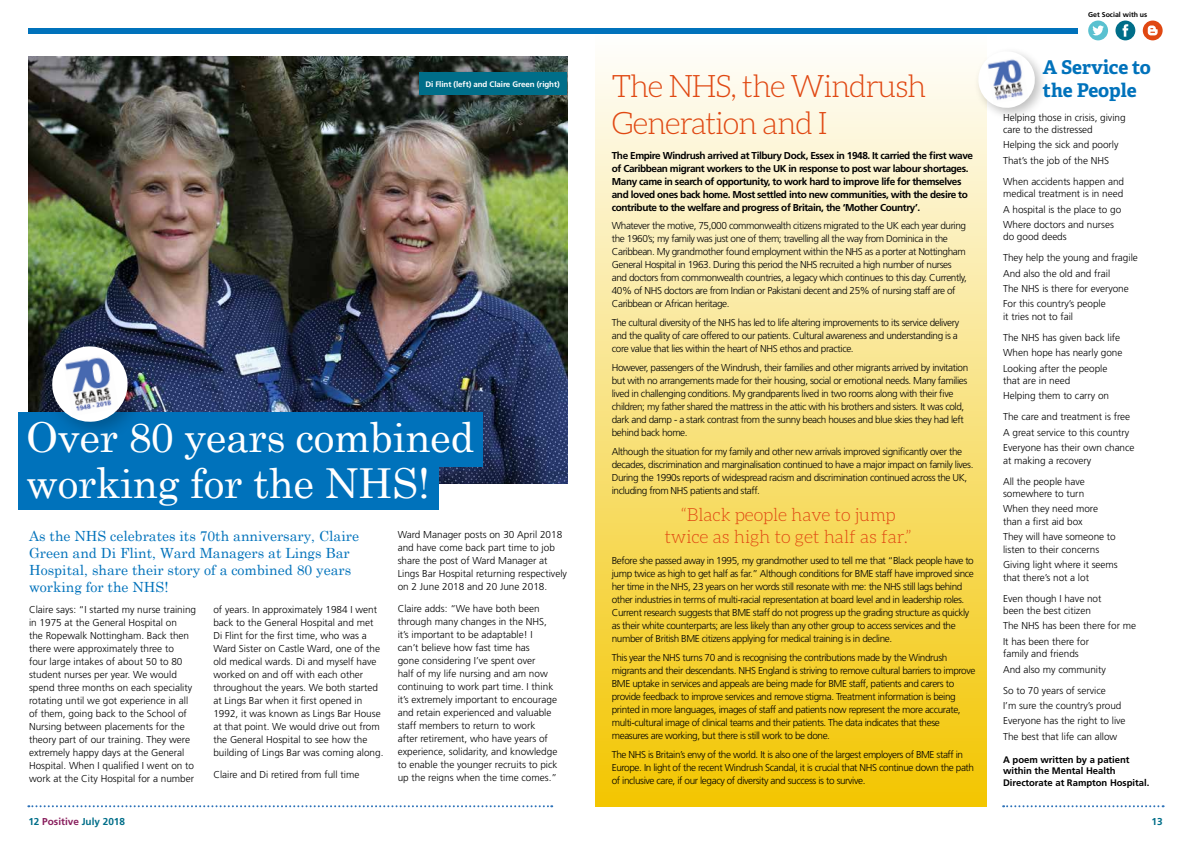
<style>
.page{position:relative;width:1191px;height:842px;background:#fff}
.page>*{position:absolute;margin:0;border:0;box-sizing:border-box;transform-origin:0 0}
.t1{font:41.3px/45.2px "Century Schoolbook";letter-spacing:-.01em;color:#fff}
.t2{font:300 31px/37.2px "Aleo";letter-spacing:-.04em;color:#e04812}
.t3{font:700 19px/22.8px "Adelle PE";letter-spacing:-.005em;color:#0072bb}
.t4{font:300 18px/21.6px "Aleo";letter-spacing:-.005em;color:#e04812;text-align:center}
.t5{font:14px/17px "Century Schoolbook";color:#0072bb}
.t6{font:300 10px/13px "Frutiger";letter-spacing:-.04em;color:#000}
.t7{font:300 10px/13px "Frutiger";color:#000}
.t8{font:300 10px/15.3px "Frutiger";letter-spacing:-.005em;color:#000}
.t9{font:700 10px/13px "Frutiger";letter-spacing:-.04em;color:#000}
.t10{font:700 10px "Frutiger";color:#006e89}
.t11{font:700 9.5px/11.4px "Frutiger";letter-spacing:-.005em;color:#000}
.t12{font:700 8px "Frutiger";letter-spacing:-.01em;color:#fff}
.t13{font:700 7px "Frutiger";color:#000}
.s1{color:#891e5d}
</style>
<div class="page">
<div style="left:595px;top:35px;width:391px;height:772px;background:linear-gradient(to bottom,#fefefd,#f3c600)"></div>
<img style="left:28px;top:57px;width:539px;height:427px">
<div style="left:28px;top:28px;width:1049px;height:6px;background:#0072bb"></div>
<div style="left:1088px;top:21px;width:20px;height:19px;background:#5ac1d0;border-radius:50%"></div>
<svg style="left:1092px;top:26px;width:12px;height:9px"></svg>
<div style="left:1115px;top:21px;width:20px;height:19px;background:#006e89;border-radius:50%"></div>
<svg style="left:1122px;top:24px;width:6px;height:13px"></svg>
<svg style="left:1142px;top:21px;width:20px;height:19px"></svg>
<svg style="left:1147px;top:26px;width:10px;height:9px"></svg>
<div style="left:420px;top:72px;width:147px;height:23px;background:#006e89"></div>
<div style="left:18px;top:412px;width:465px;height:55px;background:#0072bb"></div>
<div style="left:18px;top:461px;width:421px;height:48px;background:#0072bb"></div>
<svg style="left:28px;top:805px;width:524px;height:2px"></svg>
<svg style="left:1003px;top:805px;width:160px;height:2px"></svg>
<div style="left:43px;top:337px;width:106px;height:106px;background:#000;opacity:.25"></div>
<svg style="left:49px;top:343px;width:82px;height:82px"></svg>
<img style="left:63px;top:353px;width:56px;height:63px">
<div style="left:973px;top:46px;width:75px;height:75px;background:#000;opacity:.25"></div>
<svg style="left:976px;top:49px;width:61px;height:61px"></svg>
<img style="left:986px;top:57px;width:42px;height:47px">
<p class="t12" style="left:425px;top:79px;width:136px">Di Flint (left) and Claire Green (right)</p>
<h1 class="t1" style="left:26px;top:414px;width:449px">Over 80 years combined working for the NHS!</h1>
<h3 class="t5" style="left:29px;top:527px;width:331px">As the NHS celebrates its 70th anniversary, Claire Green and Di Flint, Ward Managers at Lings Bar Hospital, share their story of a combined 80 years working for the NHS!</h3>
<p class="t7" style="left:29px;top:603px;width:169px">Claire says: “I started my nurse training in 1975 at the General Hospital on<br>the Ropewalk Nottingham. Back then there were approximately three to<br>four large intakes of about 50 to 80 student nurses per year. We would spend three months on each speciality rotating until we got experience in all of them, going back to the School of Nursing between placements for the theory part of our training. They were extremely happy days at the General Hospital. When I qualified I went on to work at the City Hospital for a number</p>
<p class="t7" style="left:213px;top:603px;width:172px">of years. In approximately 1984 I went back to the General Hospital and met Di Flint for the first time, who was a Ward Sister on Castle Ward, one of the old medical wards. Di and myself have worked on and off with each other throughout the years. We both started at Lings Bar when it first opened in 1992, it was known as Lings Bar House at that point. We would drive out from the General Hospital to see how the building of Lings Bar was coming along.</p>
<p class="t7" style="left:213px;top:768px;width:147px">Claire and Di retired from full time</p>
<p class="t7" style="left:398px;top:528px;width:171px">Ward Manager posts on 30 April 2018 and have come back part time to job share the post of Ward Manager at Lings Bar Hospital returning respectively on 2 June 2018 and 20 June 2018.</p>
<p class="t7" style="left:398px;top:602px;width:161px">Claire adds: “We have both been through many changes in the NHS, it’s important to be adaptable! I<br>can’t believe how fast time has<br>gone considering I’ve spent over<br>half of my life nursing and am now continuing to work part time. I think it’s extremely important to encourage and retain experienced and valuable staff members to return to work after retirement, who have years of experience, solidarity, and knowledge to enable the younger recruits to pick up the reigns when the time comes.”</p>
<h2 class="t2" style="left:612px;top:68px;width:316px">The NHS, the Windrush<br>Generation and I</h2>
<p class="t9" style="left:612px;top:149px;width:363px">The Empire Windrush arrived at Tilbury Dock, Essex in 1948. It carried the first wave of Caribbean migrant workers to the UK in response to post war labour shortages.<br>Many came in search of opportunity, to work hard to improve life for themselves and loved ones back home. Most settled into new communities, with the desire to contribute to the welfare and progress of Britain, the ‘Mother Country’.</p>
<p class="t6" style="left:612px;top:219px;width:356px">Whatever the motive, 75,000 commonwealth citizens migrated to the UK each year during the 1960’s; my family was just one of them; travelling all the way from Dominica in the Caribbean. My grandmother found employment within the NHS as a porter at Nottingham General Hospital in 1963. During this period the NHS recruited a high number of nurses and doctors from commonwealth countries, a legacy which continues to this day. Currently, 40% of NHS doctors are from Indian or Pakistani decent and 25% of nursing staff are of Caribbean or African heritage.</p>
<p class="t6" style="left:612px;top:316px;width:349px">The cultural diversity of the NHS has led to life altering improvements to its service delivery and the quality of care offered to our patients. Cultural awareness and understanding is a core value that lies within the heart of NHS ethos and practice.</p>
<p class="t6" style="left:612px;top:361px;width:358px">However, passengers of the Windrush, their families and other migrants arrived by invitation but with no arrangements made for their housing, social or emotional needs. Many families lived in challenging conditions. My grandparents lived in two rooms along with their five children; my father shared the mattress in the attic with his brothers and sisters. It was cold, dark and damp - a stark contrast from the sunny beach houses and blue skies they had left behind back home.</p>
<p class="t6" style="left:612px;top:444px;width:363px">Although the situation for my family and other new arrivals improved significantly over the decades, discrimination and marginalisation continued to have a major impact on family lives.<br>During the 1990s reports of widespread racism and discrimination continued across the UK, including from NHS patients and staff.</p>
<h3 class="t4" style="left:665px;top:504px;width:248px">“Black people have to jump twice as high to get half as far.”</h3>
<p class="t6" style="left:612px;top:554px;width:363px">Before she passed away in 1995, my grandmother used to tell me that “Black people have to jump twice as high to get half as far.” Although conditions for BME staff have improved since her time in the NHS, 23 years on her words still resonate with me: the NHS still lags behind other industries in terms of multi-racial representation at board level and in leadership roles.<br>Current research suggests that BME staff do not progress up the grading structure as quickly as their white counterparts; are less likely than any other group to access services and the number of British BME citizens applying for medical training is in decline.</p>
<p class="t6" style="left:612px;top:651px;width:365px">This year the NHS turns 70 and is recognising the contributions made by the Windrush migrants and their descendants. NHS England is striving to remove cultural barriers to improve BME uptake in services and appeals are being made for BME staff, patients and carers to provide feedback to improve services and remove stigma. Treatment information is being printed in more languages, images of staff and patients now represent the more accurate, multi-cultural image of clinical teams and their patients. The data indicates that these measures are working, but there is still work to be done.</p>
<p class="t6" style="left:612px;top:747px;width:364px">The NHS is Britain’s envy of the world. It is also one of the largest employers of BME staff in<br>Europe. In light of the recent Windrush Scandal, it is crucial that NHS continue down the path of inclusive care, if our legacy of diversity and success is to survive.</p>
<p class="t13" style="left:1088px;top:11px;width:61px">Get Social with us</p>
<h3 class="t3" style="left:1042px;top:55px;width:110px">A Service to the People</h3>
<p class="t8" style="left:1003px;top:111px;width:124px;line-height:12.5px">Helping those in crisis, giving care to the distressed</p>
<p class="t8" style="left:1003px;top:137px;width:117px">Helping the sick and poorly<br>That’s the job of the NHS</p>
<p class="t8" style="left:1003px;top:175px;width:122px;line-height:12.5px">When accidents happen and medical treatment is in need</p>
<p class="t8" style="left:1003px;top:201px;width:120px">A hospital is the place to go<br>Where doctors and nurses</p>
<p class="t8" style="left:1003px;top:226px;width:136px;line-height:21px">do good deeds<br>They help the young and fragile</p>
<p class="t8" style="left:1003px;top:266px;width:127px">And also the old and frail<br>The NHS is there for everyone<br>For this country’s people</p>
<p class="t8" style="left:1003px;top:306px;width:119px;line-height:21px">it tries not to fail<br>The NHS has given back life</p>
<p class="t8" style="left:1003px;top:345px;width:121px">When hope has nearly gone<br>Looking after the people</p>
<p class="t8" style="left:1003px;top:373px;width:107px">that are in need<br>Helping them to carry on</p>
<p class="t8" style="left:1003px;top:409px;width:133px">The care and treatment is free<br>A great service to this country<br>Everyone has their own chance</p>
<p class="t8" style="left:1003px;top:449px;width:90px;line-height:21px">at making a recovery<br>All the people have</p>
<p class="t8" style="left:1003px;top:486px;width:96px">somewhere to turn<br>When they need more</p>
<p class="t8" style="left:1003px;top:514px;width:114px">than a first aid box<br>They will have someone to</p>
<p class="t8" style="left:1003px;top:542px;width:116px">listen to their concerns<br>Giving light where it seems</p>
<p class="t8" style="left:1003px;top:566px;width:100px;line-height:21px">that there’s not a lot<br>Even though I have not</p>
<p class="t8" style="left:1003px;top:603px;width:134px">been the best citizen<br>The NHS has been there for me<br>It has been there for</p>
<p class="t8" style="left:1003px;top:646px;width:104px">family and friends<br>And also my community</p>
<p class="t8" style="left:1003px;top:682px;width:124px">So to 70 years of service<br>I’m sure the country’s proud<br>Everyone has the right to live<br>The best that life can allow</p>
<p class="t11" style="left:1003px;top:754px;width:148px">A poem written by a patient within the Mental Health<br>Directorate at Rampton Hospital.</p>
<p class="t10" style="left:28px;top:815px;width:98px">12 <span class="s1">Positive</span> July 2018</p>
<p class="t10" style="left:1151px;top:815px;width:13px">13</p>
</div>
